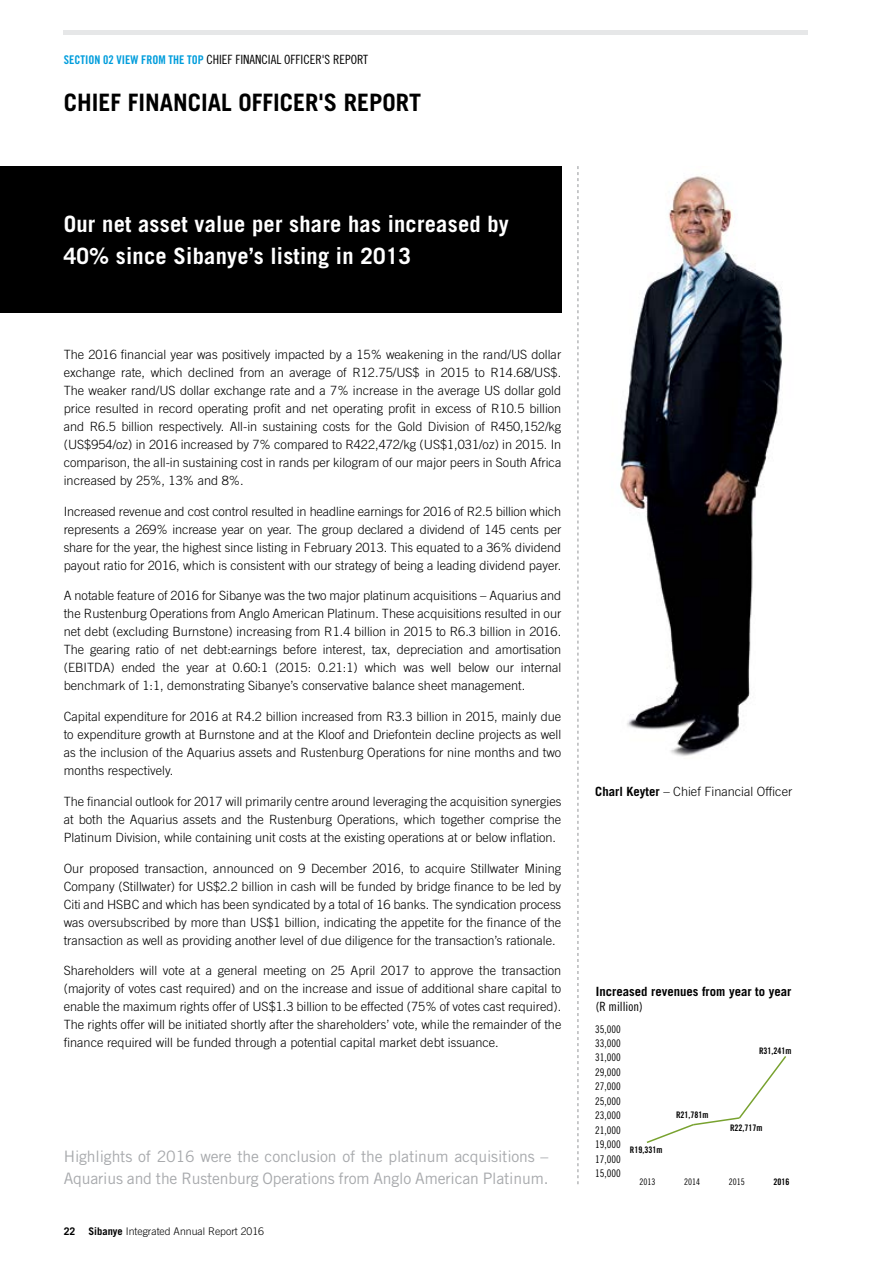
<style>
.page{position:relative;width:893px;height:1263px;background:#fff}
.page>*{position:absolute;margin:0;border:0;box-sizing:border-box;transform-origin:0 0}
.Main_heading{font:700 24px "Trade Gothic";color:#000}
.Body_copy{font:700 22.5px/31.5px "Trade Gothic";letter-spacing:.01em;color:#fff}
.Intro_paragraph{font:15.75px/22.5px "Trade Gothic";letter-spacing:-.01em;color:#a7a9ac}
.Body_copy-2{font:300 12.75px/18px "Trade Gothic";color:#000;text-align:justify}
.Body_copy-3{font:12.75px "Trade Gothic Cond Eighteen";color:#000}
.t1{font:700 12.75px/15.3px "Trade Gothic";color:#000}
.t2{font:10.5px "Trade Gothic Cond Eighteen";color:#000}
.t3{font:300 10.5px "Trade Gothic";color:#000}
.t4{font:9px "Trade Gothic Bold Cond Twenty";color:#000}
.t5{font:9px "Trade Gothic Cond Eighteen";color:#000}
.s1{font-family:"Trade Gothic Bold Cond Twenty";font-size:12px;color:#009ddc}
.s2{font-weight:700}
.s3{font-family:"Trade Gothic Cond Eighteen";font-weight:400}
</style>
<div class="page">
<hr style="left:64px;top:30px;width:744px;height:4px;background:#e6e7e8">
<div style="left:0;top:166px;width:561px;height:147px;background:#000"></div>
<img style="left:620px;top:176px;width:163px;height:580px">
<svg style="left:578px;top:166px;width:1px;height:1018px"></svg>
<svg style="left:646px;top:1056px;width:140px;height:87px"></svg>
<p class="Body_copy-3" style="left:64px;top:52px;width:306px"><span class="s1">SECTION 02 VIEW FROM THE TOP</span> CHIEF FINANCIAL OFFICER'S REPORT</p>
<p class="Main_heading" style="left:64px;top:87px;width:359px">CHIEF FINANCIAL OFFICER'S REPORT</p>
<p class="Body_copy" style="left:64px;top:208px;width:447px">Our net asset value per share has increased by<br>40% since Sibanye’s listing in 2013</p>
<p class="Body_copy-2" style="left:64px;top:345px;width:499px">The 2016 financial year was positively impacted by a 15% weakening in the rand/US dollar exchange rate, which declined from an average of R12.75/US$ in 2015 to R14.68/US$.<br>The weaker rand/US dollar exchange rate and a 7% increase in the average US dollar gold price resulted in record operating profit and net operating profit in excess of R10.5 billion and R6.5 billion respectively. All-in sustaining costs for the Gold Division of R450,152/kg (US$954/oz) in 2016 increased by 7% compared to R422,472/kg (US$1,031/oz) in 2015. In comparison, the all-in sustaining cost in rands per kilogram of our major peers in South Africa increased by 25%, 13% and 8%.</p>
<p class="Body_copy-2" style="left:64px;top:502px;width:499px">Increased revenue and cost control resulted in headline earnings for 2016 of R2.5 billion which represents a 269% increase year on year. The group declared a dividend of 145 cents per share for the year, the highest since listing in February 2013. This equated to a 36% dividend payout ratio for 2016, which is consistent with our strategy of being a leading dividend payer.</p>
<p class="Body_copy-2" style="left:64px;top:587px;width:499px">A notable feature of 2016 for Sibanye was the two major platinum acquisitions – Aquarius and the Rustenburg Operations from Anglo American Platinum. These acquisitions resulted in our net debt (excluding Burnstone) increasing from R1.4 billion in 2015 to R6.3 billion in 2016.<br>The gearing ratio of net debt:earnings before interest, tax, depreciation and amortisation (EBITDA) ended the year at 0.60:1 (2015: 0.21:1) which was well below our internal benchmark of 1:1, demonstrating Sibanye’s conservative balance sheet management.</p>
<p class="Body_copy-2" style="left:64px;top:707px;width:499px">Capital expenditure for 2016 at R4.2 billion increased from R3.3 billion in 2015, mainly due to expenditure growth at Burnstone and at the Kloof and Driefontein decline projects as well as the inclusion of the Aquarius assets and Rustenburg Operations for nine months and two months respectively.</p>
<p class="Body_copy-2" style="left:64px;top:792px;width:499px">The financial outlook for 2017 will primarily centre around leveraging the acquisition synergies at both the Aquarius assets and the Rustenburg Operations, which together comprise the Platinum Division, while containing unit costs at the existing operations at or below inflation.</p>
<p class="Body_copy-2" style="left:64px;top:859px;width:499px">Our proposed transaction, announced on 9 December 2016, to acquire Stillwater Mining Company (Stillwater) for US$2.2 billion in cash will be funded by bridge finance to be led by Citi and HSBC and which has been syndicated by a total of 16 banks. The syndication process was oversubscribed by more than US$1 billion, indicating the appetite for the finance of the transaction as well as providing another level of due diligence for the transaction’s rationale.</p>
<p class="Body_copy-2" style="left:64px;top:962px;width:499px">Shareholders will vote at a general meeting on 25 April 2017 to approve the transaction (majority of votes cast required) and on the increase and issue of additional share capital to enable the maximum rights offer of US$1.3 billion to be effected (75% of votes cast required).<br>The rights offer will be initiated shortly after the shareholders’ vote, while the remainder of the finance required will be funded through a potential capital market debt issuance.</p>
<p class="Intro_paragraph" style="left:64px;top:1145px;width:486px">Highlights of 2016 were the conclusion of the platinum acquisitions –<br>Aquarius and the Rustenburg Operations from Anglo American Platinum.</p>
<p class="t3" style="left:64px;top:1225px;width:202px"><span class="s2">22 Sibanye</span> Integrated Annual Report 2016</p>
<p class="Body_copy-2" style="left:595px;top:782px;width:198px"><span class="s2">Charl Keyter</span> – Chief Financial Officer</p>
<p class="t1" style="left:596px;top:983px;width:197px">Increased revenues from year to year <span class="s3">(R million)</span></p>
<p class="t2" style="left:595px;top:1022px;width:27px">35,000</p>
<p class="t2" style="left:595px;top:1037px;width:27px">33,000</p>
<p class="t2" style="left:595px;top:1051px;width:27px">31,000</p>
<p class="t2" style="left:595px;top:1066px;width:27px">29,000</p>
<p class="t2" style="left:595px;top:1080px;width:27px">27,000</p>
<p class="t2" style="left:595px;top:1095px;width:27px">25,000</p>
<p class="t2" style="left:595px;top:1109px;width:27px">23,000</p>
<p class="t2" style="left:595px;top:1124px;width:27px">21,000</p>
<p class="t2" style="left:595px;top:1138px;width:27px">19,000</p>
<p class="t2" style="left:595px;top:1152px;width:27px">17,000</p>
<p class="t2" style="left:595px;top:1167px;width:27px">15,000</p>
<p class="t4" style="left:759px;top:1045px;width:34px">R31,241m</p>
<p class="t4" style="left:630px;top:1144px;width:34px">R19,331m</p>
<p class="t4" style="left:676px;top:1110px;width:34px">R21,781m</p>
<p class="t4" style="left:730px;top:1122px;width:34px">R22,717m</p>
<p class="t5" style="left:640px;top:1177px;width:17px">2013</p>
<p class="t5" style="left:684px;top:1177px;width:17px">2014</p>
<p class="t5" style="left:729px;top:1177px;width:17px">2015</p>
<p class="t4" style="left:774px;top:1176px;width:17px">2016</p>
</div>
